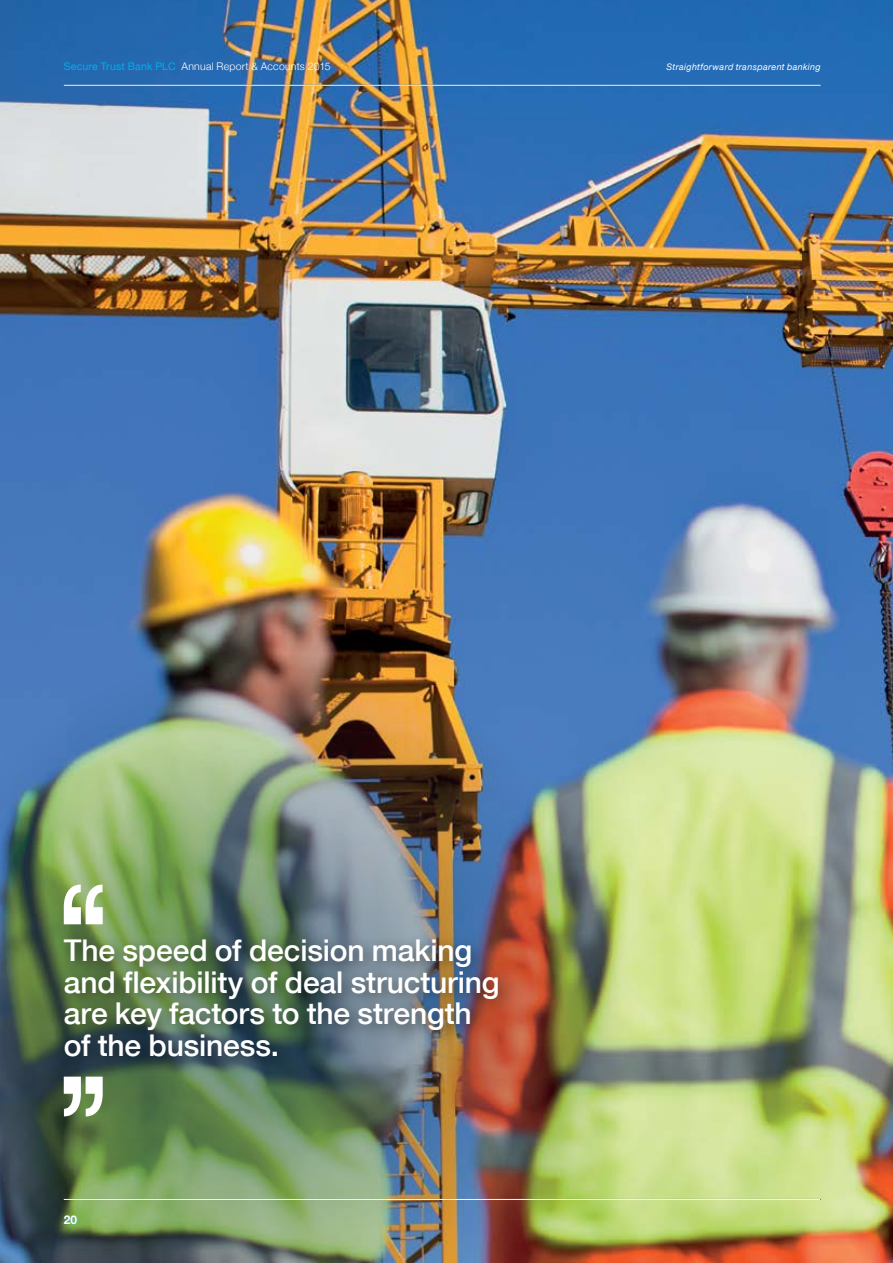
<style>
.page{position:relative;width:893px;height:1263px;background:#fff}
.page>*{position:absolute;margin:0;border:0;box-sizing:border-box;transform-origin:0 0}
.t1{font:500 30px/31.5px "Helvetica Neue";letter-spacing:-.005em;color:#fff}
.t2{font:700 12px "Helvetica Neue";color:#fff}
.t3{font:300 10.5px "Helvetica Neue";letter-spacing:.02em;color:#fff}
.t4{font:italic 9px "Helvetica Neue";letter-spacing:.04em;color:#fff}
.s1{font-weight:400;color:#00aeef}
</style>
<div class="page">
<img style="left:0;top:0;width:893px;height:1263px">
<hr style="left:64px;top:1199px;width:757px;height:1px;background:#002f56">
<img style="left:0;top:641px;width:646px;height:622px">
<div style="left:55px;top:930px;width:461px;height:144px;background:#000;opacity:.5"></div>
<svg style="left:64px;top:884px;width:39px;height:40px"></svg>
<svg style="left:64px;top:1077px;width:39px;height:39px"></svg>
<hr style="left:64px;top:85px;width:757px;height:1px;background:#fff">
<hr style="left:64px;top:1199px;width:756px;height:1px;background:#fff">
<p class="t3" style="left:64px;top:58px;width:268px"><span class="s1">Secure Trust Bank PLC</span> Annual Report &amp; Accounts 2015</p>
<p class="t4" style="left:666px;top:60px;width:156px">Straightforward transparent banking</p>
<p class="t1" style="left:64px;top:933px;width:437px">The speed of decision making and flexibility of deal structuring are key factors to the strength of the business.</p>
<p class="t2" style="left:64px;top:1208px;width:15px">20</p>
</div>
